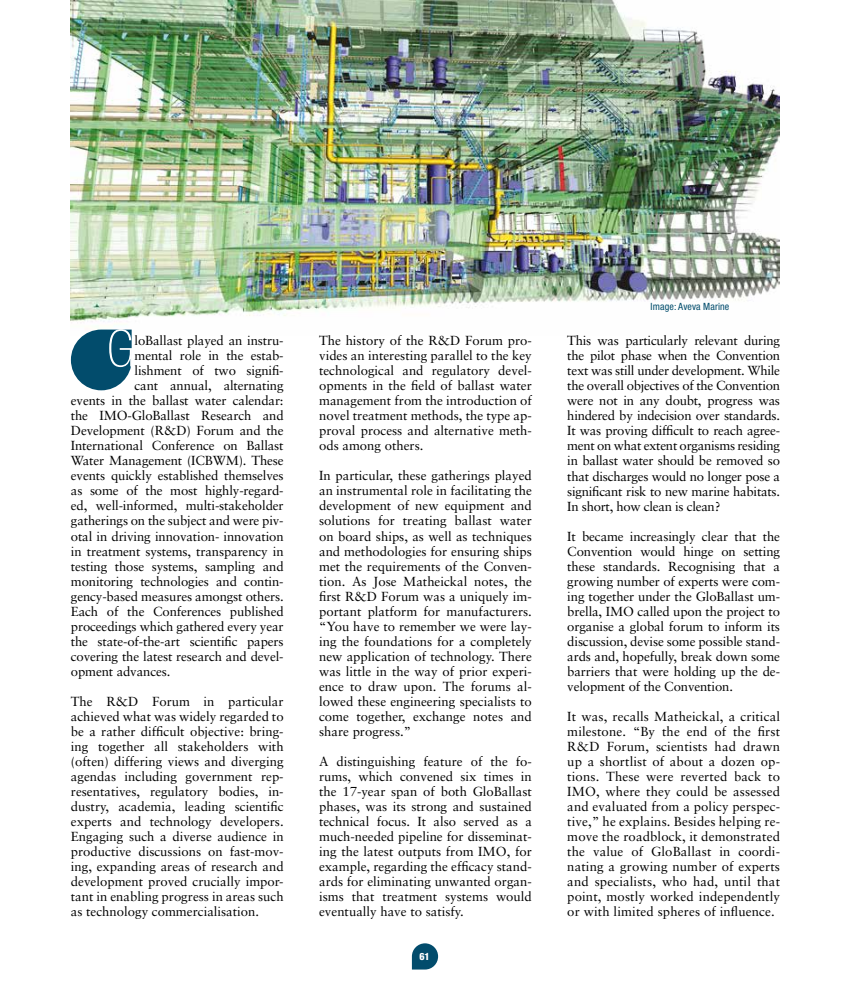
<style>
.page{position:relative;width:851px;height:993px;background:#fff}
.page>*{position:absolute;margin:0;border:0;box-sizing:border-box;transform-origin:0 0}
.t1{font:100 condensed 51.38px "Helvetica Neue";color:#fff}
.t2{font:13.12px/15px "Sabon";letter-spacing:-.01em;color:#000;text-align:justify}
.t3{font:condensed 10px "Helvetica Neue";letter-spacing:.01em;color:#024c6c}
.t4{font:800 condensed 10px "Helvetica Neue";color:#fff}
</style>
<div class="page">
<img style="left:70px;top:0;width:709px;height:322px">
<svg style="left:71px;top:329px;width:61px;height:61px"></svg>
<svg style="left:412px;top:943px;width:26px;height:26px"></svg>
<h1 class="t1" style="left:107px;top:319px;width:28px">G</h1>
<p class="t2" style="left:135px;top:333px;width:150px">loBallast played an instru-</p>
<p class="t2" style="left:135px;top:348px;width:150px">mental role in the estab-</p>
<p class="t2" style="left:135px;top:363px;width:150px">lishment of two signifi-</p>
<p class="t2" style="left:135px;top:378px;width:150px">cant annual, alternating</p>
<p class="t2" style="left:71px;top:393px;width:214px">events in the ballast water calendar:</p>
<p class="t2" style="left:71px;top:408px;width:214px">the IMO-GloBallast Research and</p>
<p class="t2" style="left:71px;top:423px;width:214px">Development (R&amp;D) Forum and the</p>
<p class="t2" style="left:71px;top:438px;width:214px">International Conference on Ballast</p>
<p class="t2" style="left:71px;top:453px;width:214px">Water Management (ICBWM). These</p>
<p class="t2" style="left:71px;top:468px;width:214px">events quickly established themselves</p>
<p class="t2" style="left:71px;top:483px;width:214px">as some of the most highly-regard-</p>
<p class="t2" style="left:71px;top:498px;width:214px">ed, well-informed, multi-stakeholder</p>
<p class="t2" style="left:71px;top:513px;width:214px">gatherings on the subject and were piv-</p>
<p class="t2" style="left:71px;top:528px;width:214px">otal in driving innovation- innovation</p>
<p class="t2" style="left:71px;top:543px;width:214px">in treatment systems, transparency in</p>
<p class="t2" style="left:71px;top:558px;width:214px">testing those systems, sampling and</p>
<p class="t2" style="left:71px;top:573px;width:214px">monitoring technologies and contin-</p>
<p class="t2" style="left:71px;top:588px;width:214px">gency-based measures amongst others.</p>
<p class="t2" style="left:71px;top:603px;width:214px">Each of the Conferences published</p>
<p class="t2" style="left:71px;top:618px;width:214px">proceedings which gathered every year</p>
<p class="t2" style="left:71px;top:633px;width:214px">the state-of-the-art scientific papers</p>
<p class="t2" style="left:71px;top:648px;width:214px">covering the latest research and devel-</p>
<p class="t2" style="left:71px;top:663px;width:101px">opment advances.</p>
<p class="t2" style="left:71px;top:693px;width:214px">The R&amp;D Forum in particular achieved what was widely regarded to be a rather difficult objective: bring&shy;ing together all stakeholders with (often) differing views and diverging agendas including government rep&shy;resentatives, regulatory bodies, in&shy;dustry, academia, leading scientific experts and technology developers.<br>Engaging such a diverse audience in productive discussions on fast-mov&shy;ing, expanding areas of research and development proved crucially impor&shy;tant in enabling progress in areas such as technology commercialisation.</p>
<p class="t2" style="left:319px;top:333px;width:214px">The history of the R&amp;D Forum pro&shy;vides an interesting parallel to the key technological and regulatory devel&shy;opments in the field of ballast water management from the introduction of novel treatment methods, the type ap&shy;proval process and alternative meth&shy;ods among others.</p>
<p class="t2" style="left:319px;top:468px;width:214px">In particular, these gatherings played an instrumental role in facilitating the development of new equipment and solutions for treating ballast water on board ships, as well as techniques and methodologies for ensuring ships met the requirements of the Conven&shy;tion. As Jose Matheickal notes, the first R&amp;D Forum was a uniquely im&shy;portant platform for manufacturers. “You have to remember we were lay&shy;ing the foundations for a completely new application of technology. There was little in the way of prior experi&shy;ence to draw upon. The forums al&shy;lowed these engineering specialists to come together, exchange notes and share progress.”</p>
<p class="t2" style="left:319px;top:753px;width:214px">A distinguishing feature of the fo&shy;rums, which convened six times in the 17-year span of both GloBallast phases, was its strong and sustained technical focus. It also served as a much-needed pipeline for disseminat&shy;ing the latest outputs from IMO, for example, regarding the efficacy stand&shy;ards for eliminating unwanted organ&shy;isms that treatment systems would eventually have to satisfy.</p>
<p class="t4" style="left:419px;top:950px;width:12px">61</p>
<p class="t3" style="left:650px;top:301px;width:80px">Image: Aveva Marine</p>
<p class="t2" style="left:567px;top:333px;width:214px">This was particularly relevant during the pilot phase when the Convention text was still under development. While the overall objectives of the Convention were not in any doubt, progress was hindered by indecision over standards.<br>It was proving difficult to reach agree&shy;ment on what extent organisms residing in ballast water should be removed so that discharges would no longer pose a significant risk to new marine habitats.<br>In short, how clean is clean?</p>
<p class="t2" style="left:567px;top:528px;width:214px">It became increasingly clear that the Convention would hinge on setting these standards. Recognising that a growing number of experts were com&shy;ing together under the GloBallast um&shy;brella, IMO called upon the project to organise a global forum to inform its discussion, devise some possible stand&shy;ards and, hopefully, break down some barriers that were holding up the de&shy;velopment of the Convention.</p>
<p class="t2" style="left:567px;top:708px;width:214px">It was, recalls Matheickal, a critical milestone. “By the end of the first R&amp;D Forum, scientists had drawn up a shortlist of about a dozen op&shy;tions. These were reverted back to IMO, where they could be assessed and evaluated from a policy perspec&shy;tive,” he explains. Besides helping re&shy;move the roadblock, it demonstrated the value of GloBallast in coordi&shy;nating a growing number of experts and specialists, who had, until that point, mostly worked independently or with limited spheres of influence.</p>
</div>
